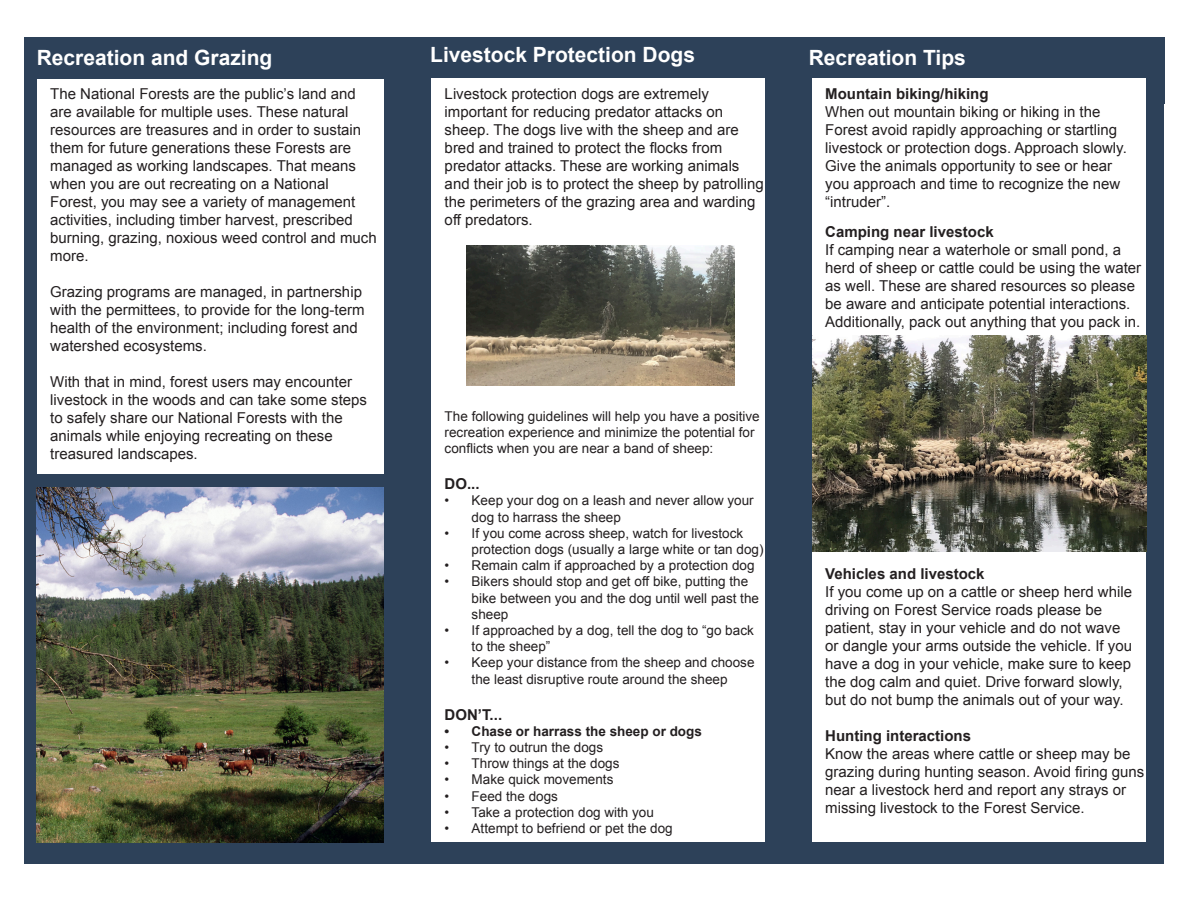
<style>
.page{position:relative;width:1188px;height:918px;background:#fff}
.page>*{position:absolute;margin:0;border:0;box-sizing:border-box;transform-origin:0 0}
.t1{font:700 21px "Arial";color:#fff}
.t2{font:15px/18px "Arial";color:#231f20}
.t3{font:700 15px "Arial";color:#231f20}
.t4{font:13.5px/16.2px "Arial";color:#231f20}
.t5{font:700 13.5px "Arial";color:#231f20}
</style>
<div class="page">
<div style="left:24px;top:38px;width:396px;height:826px;background:#2d4159"></div>
<div style="left:420px;top:38px;width:356px;height:826px;background:#2d4159"></div>
<div style="left:776px;top:100px;width:388px;height:764px;background:#2d4159"></div>
<div style="left:768px;top:38px;width:396px;height:66px;background:#2d4159"></div>
<div style="left:812px;top:79px;width:334px;height:763px;background:#fff"></div>
<div style="left:37px;top:79px;width:347px;height:395px;background:#fff"></div>
<div style="left:431px;top:79px;width:334px;height:763px;background:#fff"></div>
<img style="left:37px;top:487px;width:347px;height:355px">
<img style="left:467px;top:245px;width:268px;height:141px">
<img style="left:812px;top:336px;width:334px;height:216px">
<p class="t1" style="left:430px;top:41px;width:266px">Livestock Protection Dogs</p>
<p class="t2" style="left:445px;top:85px;width:321px">Livestock protection dogs are extremely important for reducing predator attacks on sheep. The dogs live with the sheep and are bred and trained to protect the flocks from predator attacks. These are working animals and their job is to protect the sheep by patrolling the perimeters of the grazing area and warding off predators.</p>
<p class="t1" style="left:37px;top:44px;width:237px">Recreation and Grazing</p>
<p class="t1" style="left:809px;top:44px;width:159px">Recreation Tips</p>
<p class="t3" style="left:825px;top:83px;width:165px">Mountain biking/hiking</p>
<p class="t2" style="left:825px;top:103px;width:303px">When out mountain biking or hiking in the Forest avoid rapidly approaching or startling livestock or protection dogs. Approach slowly.<br>Give the animals opportunity to see or hear you approach and time to recognize the new “intruder”.</p>
<p class="t3" style="left:825px;top:222px;width:170px">Camping near livestock</p>
<p class="t2" style="left:825px;top:241px;width:318px">If camping near a waterhole or small pond, a herd of sheep or cattle could be using the water as well. These are shared resources so please be aware and anticipate potential interactions.</p>
<p class="t2" style="left:825px;top:313px;width:316px">Additionally, pack out anything that you pack in.</p>
<p class="t2" style="left:50px;top:85px;width:328px">The National Forests are the public’s land and are available for multiple uses. These natural resources are treasures and in order to sustain them for future generations these Forests are managed as working landscapes. That means when you are out recreating on a National Forest, you may see a variety of management activities, including timber harvest, prescribed burning, grazing, noxious weed control and much more.</p>
<p class="t2" style="left:50px;top:283px;width:316px">Grazing programs are managed, in partnership with the permittees, to provide for the long-term health of the environment; including forest and watershed ecosystems.</p>
<p class="t2" style="left:50px;top:373px;width:318px">With that in mind, forest users may encounter livestock in the woods and can take some steps to safely share our National Forests with the animals while enjoying recreating on these treasured landscapes.</p>
<p class="t4" style="left:445px;top:408px;width:317px">The following guidelines will help you have a positive recreation experience and minimize the potential for conflicts when you are near a band of sheep:</p>
<p class="t3" style="left:445px;top:474px;width:37px">DO...</p>
<p class="t4" style="left:472px;top:493px;width:284px;text-indent:-27px">• Keep your dog on a leash and never allow your dog to harrass the sheep</p>
<p class="t4" style="left:472px;top:525px;width:293px;text-indent:-27px">• If you come across sheep, watch for livestock protection dogs (usually a large white or tan dog)</p>
<p class="t4" style="left:445px;top:558px;width:311px">• Remain calm if approached by a protection dog</p>
<p class="t4" style="left:472px;top:574px;width:289px;text-indent:-27px">• Bikers should stop and get off bike, putting the bike between you and the dog until well past the sheep</p>
<p class="t4" style="left:472px;top:622px;width:284px;text-indent:-27px">• If approached by a dog, tell the dog to “go back to the sheep”</p>
<p class="t4" style="left:445px;top:655px;width:311px;text-align:center">• Keep your distance from the sheep and choose the least disruptive route around the sheep</p>
<p class="t3" style="left:445px;top:704px;width:59px">DON’T...</p>
<p class="t5" style="left:445px;top:722px;width:259px">• Chase or harrass the sheep or dogs</p>
<p class="t4" style="left:445px;top:739px;width:160px">• Try to outrun the dogs</p>
<p class="t4" style="left:445px;top:756px;width:176px">• Throw things at the dogs</p>
<p class="t4" style="left:445px;top:772px;width:170px">• Make quick movements</p>
<p class="t4" style="left:445px;top:788px;width:115px">• Feed the dogs</p>
<p class="t4" style="left:445px;top:804px;width:211px">• Take a protection dog with you</p>
<p class="t4" style="left:445px;top:820px;width:230px">• Attempt to befriend or pet the dog</p>
<p class="t3" style="left:825px;top:564px;width:161px">Vehicles and livestock</p>
<p class="t2" style="left:825px;top:583px;width:308px">If you come up on a cattle or sheep herd while driving on Forest Service roads please be patient, stay in your vehicle and do not wave or dangle your arms outside the vehicle. If you have a dog in your vehicle, make sure to keep the dog calm and quiet. Drive forward slowly, but do not bump the animals out of your way.</p>
<p class="t3" style="left:825px;top:726px;width:147px">Hunting interactions</p>
<p class="t2" style="left:825px;top:745px;width:321px">Know the areas where cattle or sheep may be grazing during hunting season. Avoid firing guns near a livestock herd and report any strays or missing livestock to the Forest Service.</p>
</div>
